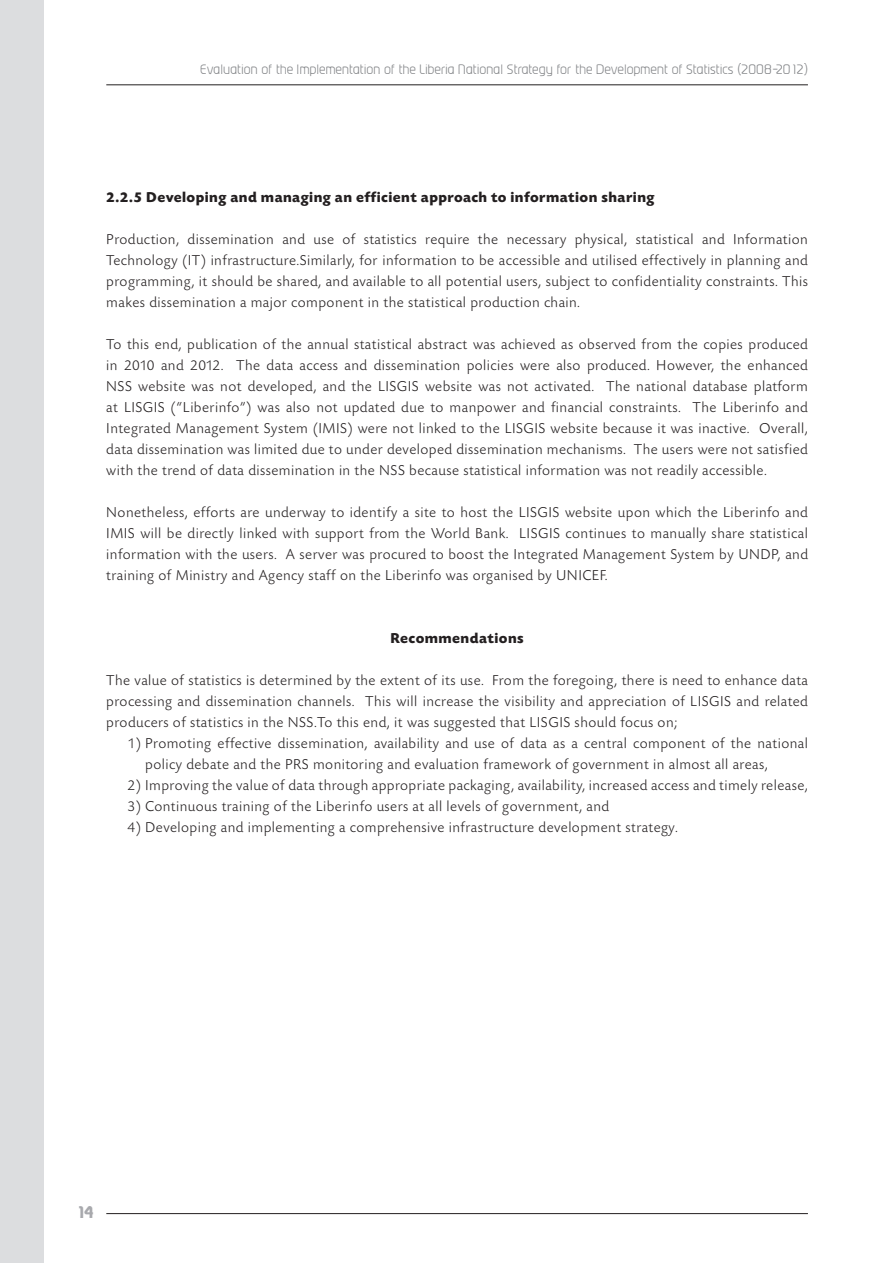
<style>
.page{position:relative;width:893px;height:1263px;background:#fff}
.page>*{position:absolute;margin:0;border:0;box-sizing:border-box;transform-origin:0 0}
.t1{font:300 15px/21px "Today SB";letter-spacing:.03em;color:#231f20;text-align:justify}
.t2{font:700 15px "Today SB";letter-spacing:.03em;color:#231f20}
.t3{font:700 15px "Prosper";color:#a8a9ad}
.t4{font:300 12px "Prosper";letter-spacing:.04em;color:#808285}
</style>
<div class="page">
<hr style="left:106px;top:85px;width:702px;height:1px;background:#231f20">
<hr style="left:106px;top:1213px;width:702px;height:1px;background:#231f20">
<div style="left:0;top:0;width:44px;height:1263px;background:#dcdddf"></div>
<p class="t4" style="left:201px;top:62px;width:609px">Evaluation of the Implementation of the Liberia National Strategy for the Development of Statistics (2008-2012)</p>
<p class="t2" style="left:106px;top:189px;width:550px">2.2.5 Developing and managing an efficient approach to information sharing</p>
<p class="t1" style="left:106px;top:229px;width:703px">Production, dissemination and use of statistics require the necessary physical, statistical and Information Technology (IT) infrastructure.Similarly, for information to be accessible and utilised effectively in planning and programming, it should be shared, and available to all potential users, subject to confidentiality constraints. This makes dissemination a major component in the statistical production chain.</p>
<p class="t1" style="left:106px;top:334px;width:703px">To this end, publication of the annual statistical abstract was achieved as observed from the copies produced in 2010 and 2012. The data access and dissemination policies were also produced. However, the enhanced NSS website was not developed, and the LISGIS website was not activated. The national database platform at LISGIS (“Liberinfo”) was also not updated due to manpower and financial constraints. The Liberinfo and Integrated Management System (IMIS) were not linked to the LISGIS website because it was inactive. Overall, data dissemination was limited due to under developed dissemination mechanisms. The users were not satisfied with the trend of data dissemination in the NSS because statistical information was not readily accessible.</p>
<p class="t1" style="left:106px;top:502px;width:703px">Nonetheless, efforts are underway to identify a site to host the LISGIS website upon which the Liberinfo and IMIS will be directly linked with support from the World Bank. LISGIS continues to manually share statistical information with the users. A server was procured to boost the Integrated Management System by UNDP, and training of Ministry and Agency staff on the Liberinfo was organised by UNICEF.</p>
<p class="t2" style="left:390px;top:630px;width:135px">Recommendations</p>
<p class="t1" style="left:106px;top:670px;width:703px">The value of statistics is determined by the extent of its use. From the foregoing, there is need to enhance data processing and dissemination channels. This will increase the visibility and appreciation of LISGIS and related producers of statistics in the NSS.To this end, it was suggested that LISGIS should focus on;</p>
<p class="t1" style="left:145px;top:733px;width:664px;text-indent:-18px">1) Promoting effective dissemination, availability and use of data as a central component of the national policy debate and the PRS monitoring and evaluation framework of government in almost all areas,</p>
<p class="t1" style="left:128px;top:775px;width:682px">2) Improving the value of data through appropriate packaging, availability, increased access and timely release,</p>
<p class="t1" style="left:128px;top:796px;width:483px">3) Continuous training of the Liberinfo users at all levels of government, and</p>
<p class="t1" style="left:128px;top:817px;width:552px">4) Developing and implementing a comprehensive infrastructure development strategy.</p>
<p class="t3" style="left:77px;top:1201px;width:18px">14</p>
</div>
